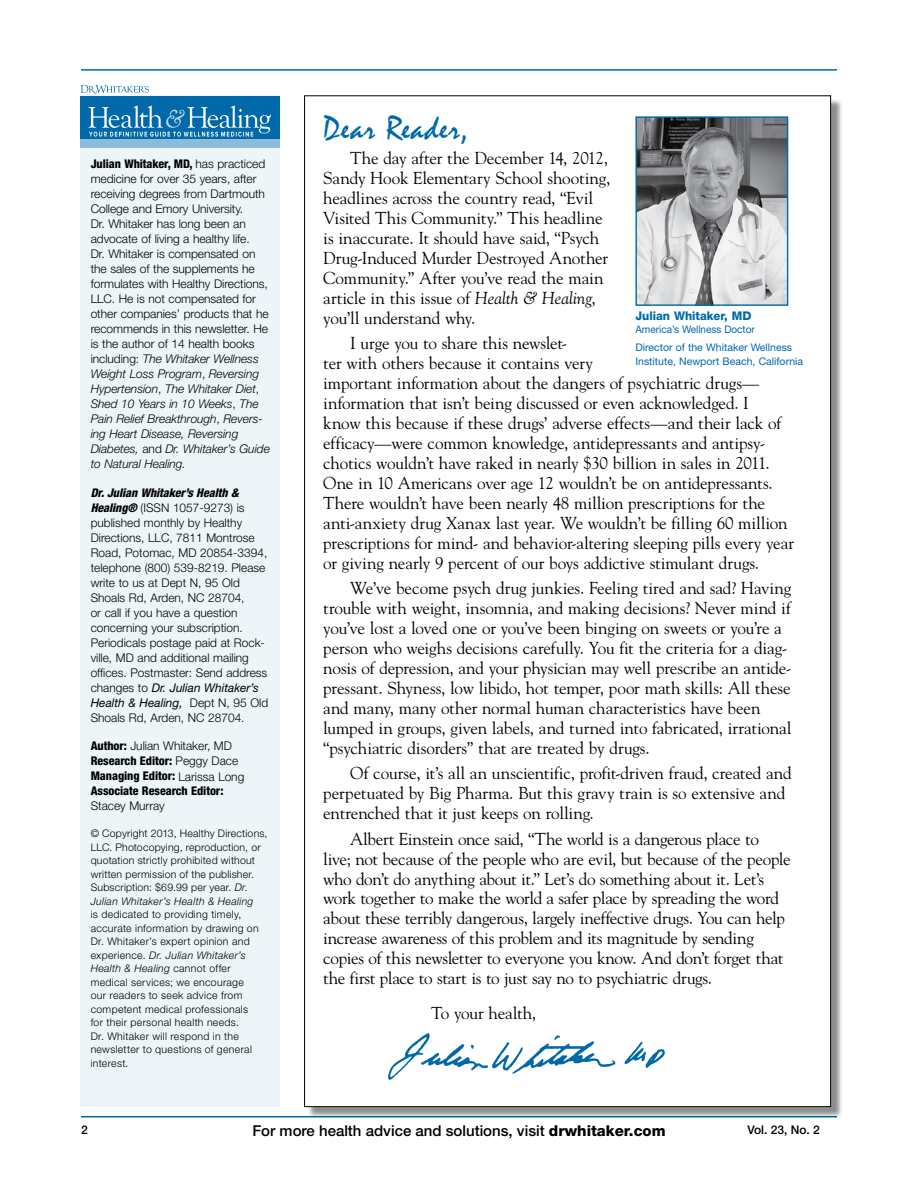
<style>
.page{position:relative;width:918px;height:1188px;background:#fff}
.page>*{position:absolute;margin:0;border:0;box-sizing:border-box;transform-origin:0 0}
.t1{font:34.5px "Mistral";letter-spacing:.025em;color:#0069aa}
.t2{font:17.25px/20px "Goudy Std";letter-spacing:-.01em;color:#000}
.t3{font:500 15px "Helvetica Neue LT Std";color:#000}
.t4{font:300 12px/15px "Helvetica Neue LT Std";letter-spacing:-.005em;color:#000}
.t5{font:800 condensed 12px/15px "Helvetica Neue LT Std";letter-spacing:-.005em;color:#000}
.t6{font:800 12px "Helvetica Neue LT Std";color:#0069aa;scale:.95 1}
.t7{font:500 12px "Helvetica Neue LT Std";color:#000}
.t8{font:300 10.5px/13.5px "Helvetica Neue LT Std";letter-spacing:.025em;color:#000}
.t9{font:10.5px/18px "Helvetica Neue LT Std";color:#0069aa;scale:.95 1}
.t10{font:10.5px "Helvetica Neue LT Std";color:#0069aa}
.s1{font-weight:800;font-stretch:condensed}
.s2{font-style:italic}
.s3{font-weight:800;font-style:italic;font-stretch:condensed}
.s4{font-weight:400;font-style:italic}
.s5{font-weight:300;font-stretch:normal}
.s6{font-weight:800}
</style>
<div class="page">
<div style="left:81px;top:95px;width:199px;height:1012px;background:#edf5f9"></div>
<div style="left:81px;top:96px;width:199px;height:45px;background:#0069aa"></div>
<div style="left:81px;top:140px;width:199px;height:8px;background:#8cbcd9"></div>
<svg style="left:81px;top:85px;width:68px;height:9px"></svg>
<svg style="left:88px;top:105px;width:183px;height:32px"></svg>
<hr style="left:81px;top:1116px;width:756px;height:1px;background:#0069aa">
<hr style="left:81px;top:69px;width:756px;height:2px;background:#0069aa">
<div style="left:307px;top:98px;width:536px;height:1021px;background:#000;opacity:.45"></div>
<div style="left:305px;top:96px;width:526px;height:1011px;background:#fff"></div>
<img style="left:637px;top:118px;width:149px;height:186px">
<div style="left:635px;top:116px;width:153px;height:190px;border:1px solid #0069aa"></div>
<img style="left:388px;top:1034px;width:277px;height:46px">
<p class="t4" style="left:91px;top:156px;width:181px"><span class="s1">Julian Whitaker, MD,</span> has practiced medicine for over 35 years, after receiving degrees from Dartmouth<br>College and Emory University.<br>Dr. Whitaker has long been an advocate of living a healthy life.<br>Dr. Whitaker is compensated on the sales of the supplements he formulates with Healthy Directions,<br>LLC. He is not compensated for other companies’ products that he recommends in this newsletter. He is the author of 14 health books including: <span class="s2">The Whitaker Wellness<br>Weight Loss Program</span>, <span class="s2">Reversing<br>Hypertension</span>, <span class="s2">The Whitaker Diet</span>,<br><span class="s2">Shed 10 Years in 10 Weeks</span>, <span class="s2">The<br>Pain Relief Breakthrough</span>, <span class="s2">Revers&shy;ing Heart Disease, Reversing<br>Diabetes,</span> and <span class="s2">Dr. Whitaker’s Guide to Natural Healing.</span></p>
<p class="t4" style="left:91px;top:485px;width:179px"><span class="s3">Dr. Julian Whitaker’s Health &amp;<br>Healing®</span> (ISSN 1057-9273) is published monthly by Healthy<br>Directions, LLC, 7811 Montrose<br>Road, Potomac, MD 20854-3394, telephone (800) 539-8219. Please write to us at Dept N, 95 Old<br>Shoals Rd, Arden, NC 28704,<br>or call if you have a question concerning your subscription.<br>Periodicals postage paid at Rock&shy;ville, MD and additional mailing offices. Postmaster: Send address changes to <span class="s4">Dr. Julian Whitaker’s<br>Health &amp; Healing,</span> Dept N, 95 Old<br>Shoals Rd, Arden, NC 28704.</p>
<p class="t5" style="left:91px;top:738px;width:155px">Author: <span class="s5">Julian Whitaker, MD<br></span>Research Editor: <span class="s5">Peggy Dace<br></span>Managing Editor: <span class="s5">Larissa Long<br></span>Associate Research Editor:</p>
<p class="t4" style="left:91px;top:798px;width:76px">Stacey Murray</p>
<p class="t8" style="left:91px;top:827px;width:178px">© Copyright 2013, Healthy Directions, LLC. Photocopying, reproduction, or quotation strictly prohibited without written permission of the publisher.<br>Subscription: $69.99 per year. <span class="s2">Dr.<br>Julian Whitaker’s Health &amp; Healing</span></p>
<p class="t8" style="left:91px;top:908px;width:170px">is dedicated to providing timely, accurate information by drawing on<br>Dr. Whitaker’s expert opinion and experience. <span class="s2">Dr. Julian Whitaker’s<br>Health &amp; Healing</span> cannot offer medical services; we encourage our readers to seek advice from competent medical professionals for their personal health needs.<br>Dr. Whitaker will respond in the newsletter to questions of general interest.</p>
<h1 class="t1" style="left:323px;top:109px;width:147px">Dear Reader,</h1>
<p class="t2" style="left:323px;top:148px;width:289px;text-indent:27px">The day after the December 14, 2012, Sandy Hook Elementary School shooting, headlines across the country read, “Evil Visited This Community.” This headline is inaccurate. It should have said, “Psych Drug-Induced Murder Destroyed Another Community.” After you’ve read the main article in this issue of <span class="s2">Health &amp; Healing</span>, you’ll understand why.</p>
<p class="t2" style="left:323px;top:333px;width:472px;text-indent:27px">I urge you to share this newslet-<br>ter with others because it contains very<br>important information about the dangers of psychiatric drugs— information that isn’t being discussed or even acknowledged. I<br>know this because if these drugs’ adverse effects—and their lack of efficacy—were common knowledge, antidepressants and antipsy&shy;chotics wouldn’t have raked in nearly $30 billion in sales in 2011.<br>One in 10 Americans over age 12 wouldn’t be on antidepressants.<br>There wouldn’t have been nearly 48 million prescriptions for the anti-anxiety drug Xanax last year. We wouldn’t be filling 60 million prescriptions for mind- and behavior-altering sleeping pills every year or giving nearly 9 percent of our boys addictive stimulant drugs.</p>
<p class="t2" style="left:323px;top:578px;width:470px;text-indent:27px">We’ve become psych drug junkies. Feeling tired and sad? Having trouble with weight, insomnia, and making decisions? Never mind if you’ve lost a loved one or you’ve been binging on sweets or you’re a person who weighs decisions carefully. You fit the criteria for a diag&shy;nosis of depression, and your physician may well prescribe an antide&shy;pressant. Shyness, low libido, hot temper, poor math skills: All these and many, many other normal human characteristics have been lumped in groups, given labels, and turned into fabricated, irrational “psychiatric disorders” that are treated by drugs.</p>
<p class="t2" style="left:323px;top:763px;width:470px;text-indent:27px">Of course, it’s all an unscientific, profit-driven fraud, created and perpetuated by Big Pharma. But this gravy train is so extensive and entrenched that it just keeps on rolling.</p>
<p class="t2" style="left:323px;top:828px;width:469px;text-indent:27px">Albert Einstein once said, “The world is a dangerous place to live; not because of the people who are evil, but because of the people who don’t do anything about it.” Let’s do something about it. Let’s work together to make the world a safer place by spreading the word about these terribly dangerous, largely ineffective drugs. You can help increase awareness of this problem and its magnitude by sending copies of this newsletter to everyone you know. And don’t forget that the first place to start is to just say no to psychiatric drugs.</p>
<p class="t2" style="left:431px;top:1002px;width:106px">To your health,</p>
<p class="t6" style="left:635px;top:309px;width:124px">Julian Whitaker, MD</p>
<p class="t9" style="left:635px;top:321px;width:166px">America’s Wellness Doctor<br>Director of the Whitaker Wellness</p>
<p class="t10" style="left:635px;top:355px;width:169px">Institute, Newport Beach, California</p>
<p class="t7" style="left:81px;top:1123px;width:8px">2</p>
<p class="t3" style="left:252px;top:1122px;width:415px">For more health advice and solutions, visit <span class="s6">drwhitaker.com</span></p>
<p class="t7" style="left:747px;top:1123px;width:74px">Vol. 23, No. 2</p>
</div>
